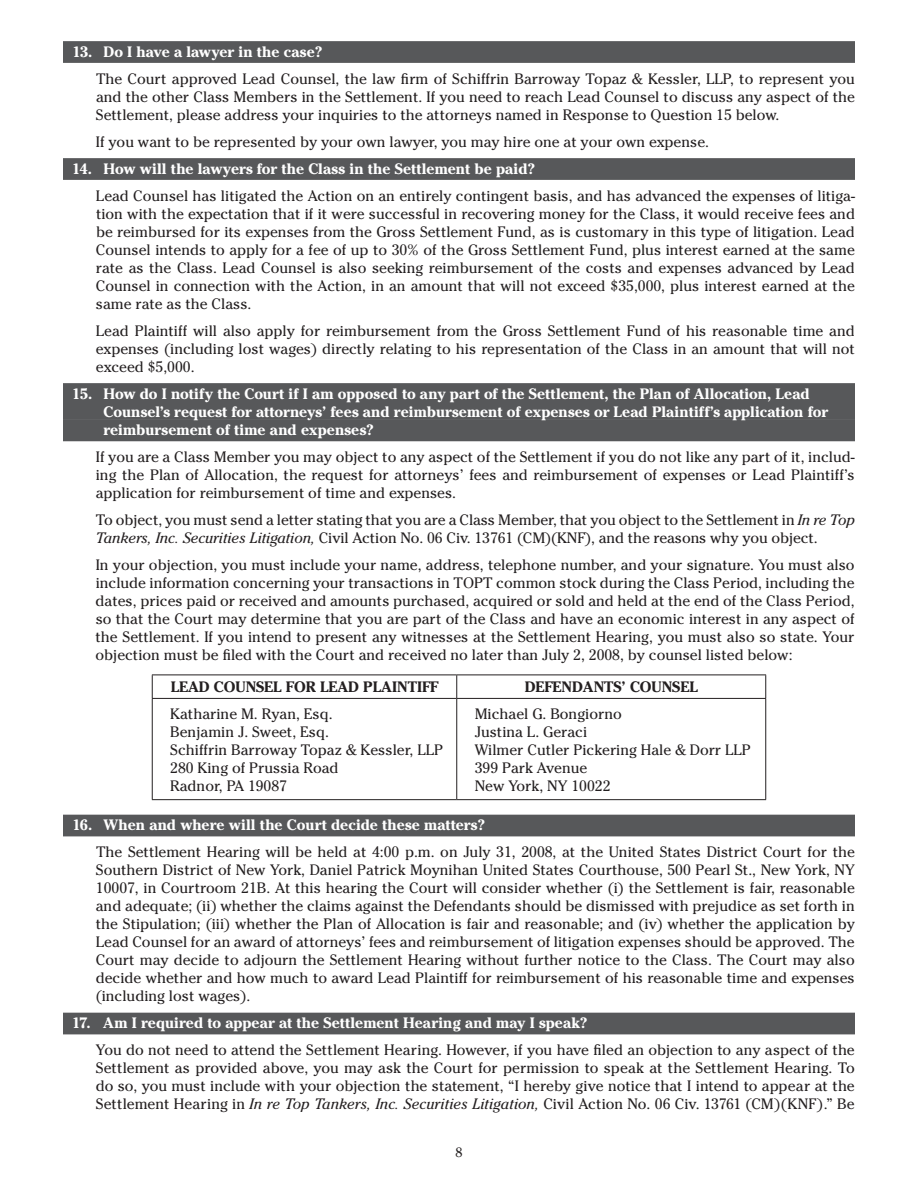
<style>
.page{position:relative;width:918px;height:1188px;background:#fff}
.page>*{position:absolute;margin:0;border:0;box-sizing:border-box;transform-origin:0 0}
.t1{font:15px/18px "Cheltenham";color:#231f20;text-align:justify}
.t2{font:700 15px/18px "Cheltenham";letter-spacing:.005em;color:#fff}
.t3{font:700 15px "Cheltenham";color:#231f20}
.t4{font:13.5px "Cheltenham";color:#231f20}
.s1{font-style:italic}
</style>
<div class="page">
<div style="left:63px;top:41px;width:792px;height:22px;background:#57585a"></div>
<div style="left:63px;top:158px;width:792px;height:22px;background:#57585a"></div>
<div style="left:63px;top:383px;width:792px;height:37px;background:#57585a"></div>
<div style="left:63px;top:420px;width:792px;height:21px;background:#57585a"></div>
<div style="left:63px;top:815px;width:792px;height:21px;background:#57585a"></div>
<div style="left:63px;top:1013px;width:792px;height:21px;background:#57585a"></div>
<hr style="left:152px;top:675px;width:305px;height:1px;background:#231f20">
<svg style="left:152px;top:675px;width:1px;height:23px"></svg>
<hr style="left:457px;top:675px;width:309px;height:1px;background:#231f20">
<svg style="left:456px;top:675px;width:1px;height:23px"></svg>
<svg style="left:765px;top:675px;width:1px;height:23px"></svg>
<hr style="left:152px;top:698px;width:305px;height:1px;background:#231f20">
<hr style="left:152px;top:699px;width:1px;height:100px;background:#231f20">
<hr style="left:457px;top:698px;width:309px;height:1px;background:#231f20">
<hr style="left:456px;top:699px;width:1px;height:100px;background:#231f20">
<hr style="left:765px;top:699px;width:1px;height:100px;background:#231f20">
<hr style="left:152px;top:799px;width:305px;height:1px;background:#231f20">
<hr style="left:457px;top:799px;width:309px;height:1px;background:#231f20">
<p class="t2" style="left:72px;top:42px;width:252px">13. Do I have a lawyer in the case?</p>
<p class="t1" style="left:96px;top:69px;width:761px">The Court approved Lead Counsel, the law firm of Schiffrin Barroway Topaz &amp; Kessler, LLP, to represent you and the other Class Members in the Settlement. If you need to reach Lead Counsel to discuss any aspect of the Settlement, please address your inquiries to the attorneys named in Response to Question 15 below.</p>
<p class="t1" style="left:96px;top:132px;width:615px">If you want to be represented by your own lawyer, you may hire one at your own expense.</p>
<p class="t2" style="left:72px;top:159px;width:465px">14. How will the lawyers for the Class in the Settlement be paid?</p>
<p class="t1" style="left:96px;top:186px;width:761px">Lead Counsel has litigated the Action on an entirely contingent basis, and has advanced the expenses of litiga&shy;tion with the expectation that if it were successful in recovering money for the Class, it would receive fees and be reimbursed for its expenses from the Gross Settlement Fund, as is customary in this type of litigation. Lead Counsel intends to apply for a fee of up to 30% of the Gross Settlement Fund, plus interest earned at the same rate as the Class. Lead Counsel is also seeking reimbursement of the costs and expenses advanced by Lead Counsel in connection with the Action, in an amount that will not exceed $35,000, plus interest earned at the same rate as the Class.</p>
<p class="t1" style="left:96px;top:321px;width:761px">Lead Plaintiff will also apply for reimbursement from the Gross Settlement Fund of his reasonable time and expenses (including lost wages) directly relating to his representation of the Class in an amount that will not exceed $5,000.</p>
<p class="t2" style="left:103px;top:384px;width:726px;text-indent:-32px">15. How do I notify the Court if I am opposed to any part of the Settlement, the Plan of Allocation, Lead<br>Counsel’s request for attorneys’ fees and reimbursement of expenses or Lead Plaintiff’s application for reimbursement of time and expenses?</p>
<p class="t1" style="left:96px;top:447px;width:761px">If you are a Class Member you may object to any aspect of the Settlement if you do not like any part of it, includ&shy;ing the Plan of Allocation, the request for attorneys’ fees and reimbursement of expenses or Lead Plaintiff’s application for reimbursement of time and expenses.</p>
<p class="t1" style="left:96px;top:510px;width:761px">To object, you must send a letter stating that you are a Class Member, that you object to the Settlement in <span class="s1">In re Top<br>Tankers, Inc. Securities Litigation,</span> Civil Action No. 06 Civ. 13761 (CM)(KNF), and the reasons why you object.</p>
<p class="t1" style="left:95px;top:555px;width:761px">In your objection, you must include your name, address, telephone number, and your signature. You must also include information concerning your transactions in TOPT common stock during the Class Period, including the dates, prices paid or received and amounts purchased, acquired or sold and held at the end of the Class Period, so that the Court may determine that you are part of the Class and have an economic interest in any aspect of the Settlement. If you intend to present any witnesses at the Settlement Hearing, you must also so state. Your objection must be filed with the Court and received no later than July 2, 2008, by counsel listed below:</p>
<p class="t3" style="left:171px;top:678px;width:20px">Lead</p>
<p class="t3" style="left:214px;top:678px;width:21px">Counsel</p>
<p class="t3" style="left:286px;top:678px;width:11px">for</p>
<p class="t3" style="left:320px;top:678px;width:20px">Lead</p>
<p class="t3" style="left:363px;top:678px;width:19px">Plaintiff</p>
<p class="t3" style="left:525px;top:678px;width:22px">Defendants</p>
<p class="t3" style="left:622px;top:678px;width:29px">’ Counsel</p>
<p class="t1" style="left:170px;top:705px;width:274px;text-align:left">Katharine M. Ryan, Esq.<br>Benjamin J. Sweet, Esq.<br>Schiffrin Barroway Topaz &amp; Kessler, LLP<br>280 King of Prussia Road<br>Radnor, PA 19087</p>
<p class="t1" style="left:475px;top:705px;width:278px;text-align:left">Michael G. Bongiorno<br>Justina L. Geraci<br>Wilmer Cutler Pickering Hale &amp; Dorr LLP<br>399 Park Avenue<br>New York, NY 10022</p>
<p class="t2" style="left:72px;top:816px;width:415px">16. When and where will the Court decide these matters?</p>
<p class="t1" style="left:96px;top:843px;width:761px">The Settlement Hearing will be held at 4:00 p.m. on July 31, 2008, at the United States District Court for the Southern District of New York, Daniel Patrick Moynihan United States Courthouse, 500 Pearl St., New York, NY 10007, in Courtroom 21B. At this hearing the Court will consider whether (i) the Settlement is fair, reasonable and adequate; (ii) whether the claims against the Defendants should be dismissed with prejudice as set forth in the Stipulation; (iii) whether the Plan of Allocation is fair and reasonable; and (iv) whether the application by Lead Counsel for an award of attorneys’ fees and reimbursement of litigation expenses should be approved. The Court may decide to adjourn the Settlement Hearing without further notice to the Class. The Court may also decide whether and how much to award Lead Plaintiff for reimbursement of his reasonable time and expenses (including lost wages).</p>
<p class="t2" style="left:72px;top:1014px;width:518px">17. Am I required to appear at the Settlement Hearing and may I speak?</p>
<p class="t1" style="left:96px;top:1041px;width:761px">You do not need to attend the Settlement Hearing. However, if you have filed an objection to any aspect of the Settlement as provided above, you may ask the Court for permission to speak at the Settlement Hearing. To do so, you must include with your objection the statement, “I hereby give notice that I intend to appear at the Settlement Hearing in <span class="s1">In re Top Tankers, Inc. Securities Litigation,</span> Civil Action No. 06 Civ. 13761 (CM)(KNF).” Be</p>
<p class="t4" style="left:455px;top:1144px;width:9px">8</p>
</div>
